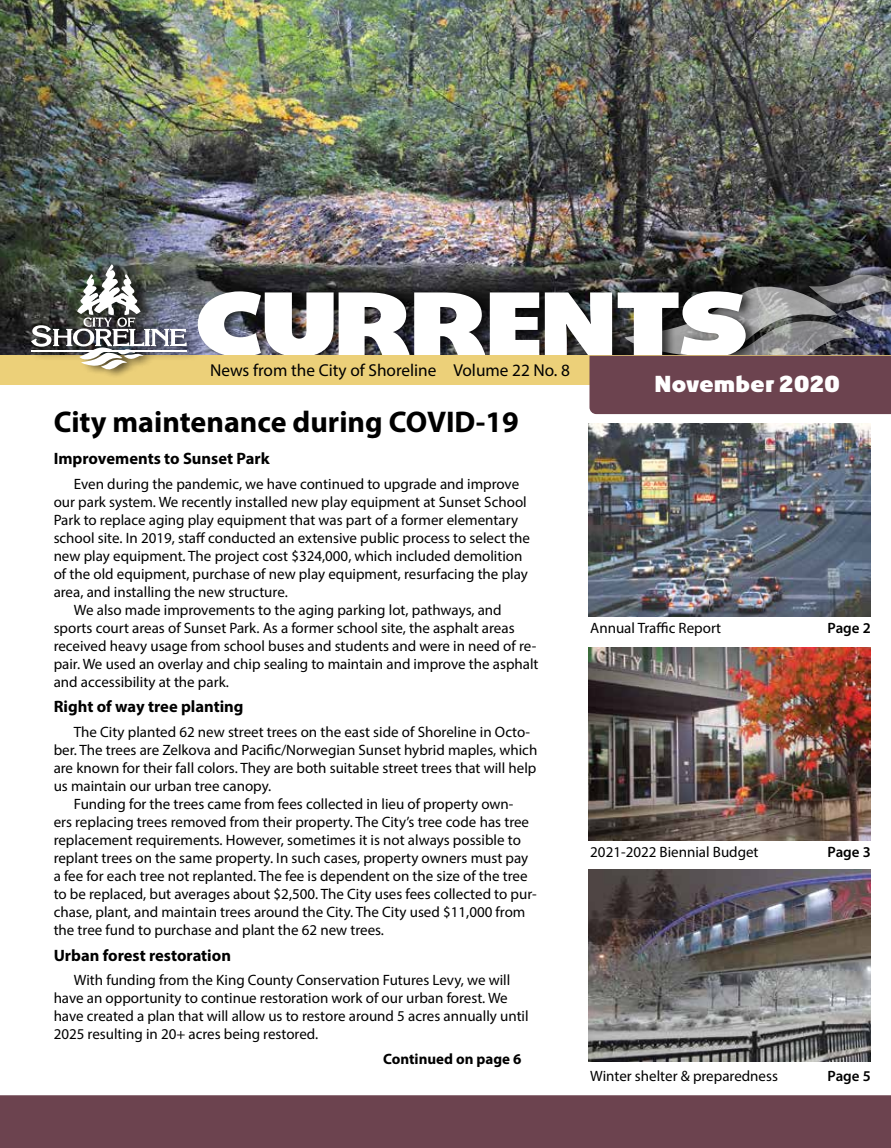
<style>
.page{position:relative;width:891px;height:1148px;background:#fff}
.page>*{position:absolute;margin:0;border:0;box-sizing:border-box;transform-origin:0 0}
.t1{font:88.5px "Dez Boulder Ego";letter-spacing:-.015em;color:#fff;scale:1.19 1}
.t2{font:700 30px "Myriad Pro";color:#000}
.t3{font:22.5px "Dez Boulder Ego";letter-spacing:.04em;color:#fff}
.t4{font:17.25px "Myriad Pro";color:#000}
.t5{font:700 16.5px "Myriad Pro";color:#000}
.t6{font:15px/18px "Myriad Pro";color:#000}
.t7{font:700 15px "Myriad Pro";color:#000}
.t8{font:600 15px "Myriad Pro";color:#000}
</style>
<div class="page">
<img style="left:0;top:0;width:891px;height:356px">
<div style="left:197px;top:285px;width:563px;height:81px;background:#000;opacity:.66"></div>
<div style="left:0;top:356px;width:891px;height:29px;background:#ecd079"></div>
<svg style="left:590px;top:273px;width:301px;height:141px;background:#5b4a4f"></svg>
<div style="left:30px;top:258px;width:171px;height:120px;background:#000;opacity:.75"></div>
<svg style="left:31px;top:264px;width:156px;height:107px"></svg>
<img style="left:588px;top:423px;width:282px;height:194px">
<img style="left:588px;top:647px;width:282px;height:194px">
<img style="left:588px;top:869px;width:282px;height:192px">
<div style="left:0;top:1095px;width:891px;height:53px;background:#6c434f"></div>
<h1 class="t1" style="left:196px;top:256px;width:464px">CURRENTS</h1>
<p class="t4" style="left:210px;top:360px;width:362px">News from the City of Shoreline Volume 22 No. 8</p>
<h3 class="t3" style="left:655px;top:367px;width:187px">November 2020</h3>
<h2 class="t2" style="left:54px;top:402px;width:467px">City maintenance during COVID-19</h2>
<p class="t5" style="left:54px;top:447px;width:217px">Improvements to Sunset Park</p>
<p class="t6" style="left:74px;top:474px;width:447px">Even during the pandemic, we have continued to upgrade and improve</p>
<p class="t6" style="left:54px;top:492px;width:475px">our park system. We recently installed new play equipment at Sunset School</p>
<p class="t6" style="left:54px;top:510px;width:466px">Park to replace aging play equipment that was part of a former elementary</p>
<p class="t6" style="left:54px;top:528px;width:478px">school site. In 2019, staff conducted an extensive public process to select the</p>
<p class="t6" style="left:54px;top:546px;width:470px">new play equipment. The project cost $324,000, which included demolition</p>
<p class="t6" style="left:54px;top:564px;width:476px">of the old equipment, purchase of new play equipment, resurfacing the play</p>
<p class="t6" style="left:54px;top:582px;width:236px">area, and installing the new structure.</p>
<p class="t6" style="left:74px;top:600px;width:429px">We also made improvements to the aging parking lot, pathways, and</p>
<p class="t6" style="left:54px;top:618px;width:462px">sports court areas of Sunset Park. As a former school site, the asphalt areas</p>
<p class="t6" style="left:54px;top:636px;width:484px">received heavy usage from school buses and students and were in need of re-</p>
<p class="t6" style="left:54px;top:654px;width:486px">pair. We used an overlay and chip sealing to maintain and improve the asphalt</p>
<p class="t6" style="left:54px;top:672px;width:177px">and accessibility at the park.</p>
<p class="t5" style="left:54px;top:696px;width:191px">Right of way tree planting</p>
<p class="t6" style="left:74px;top:722px;width:458px">The City planted 62 new street trees on the east side of Shoreline in Octo-</p>
<p class="t6" style="left:54px;top:740px;width:485px">ber. The trees are Zelkova and Pacific/Norwegian Sunset hybrid maples, which</p>
<p class="t6" style="left:54px;top:758px;width:484px">are known for their fall colors. They are both suitable street trees that will help</p>
<p class="t6" style="left:54px;top:776px;width:219px">us maintain our urban tree canopy.</p>
<p class="t6" style="left:74px;top:794px;width:441px">Funding for the trees came from fees collected in lieu of property own-</p>
<p class="t6" style="left:54px;top:812px;width:477px">ers replacing trees removed from their property. The City’s tree code has tree</p>
<p class="t6" style="left:54px;top:830px;width:469px">replacement requirements. However, sometimes it is not always possible to</p>
<p class="t6" style="left:54px;top:848px;width:476px">replant trees on the same property. In such cases, property owners must pay</p>
<p class="t6" style="left:54px;top:866px;width:475px">a fee for each tree not replanted. The fee is dependent on the size of the tree</p>
<p class="t6" style="left:54px;top:884px;width:485px">to be replaced, but averages about $2,500. The City uses fees collected to pur-</p>
<p class="t6" style="left:54px;top:902px;width:473px">chase, plant, and maintain trees around the City. The City used $11,000 from</p>
<p class="t6" style="left:54px;top:920px;width:332px">the tree fund to purchase and plant the 62 new trees.</p>
<p class="t5" style="left:54px;top:944px;width:179px">Urban forest restoration</p>
<p class="t6" style="left:54px;top:971px;width:477px;text-indent:20px">With funding from the King County Conservation Futures Levy, we will have an opportunity to continue restoration work of our urban forest. We have created a plan that will allow us to restore around 5 acres annually until 2025 resulting in 20+ acres being restored.</p>
<p class="t7" style="left:383px;top:1048px;width:140px">Continued on page 6</p>
<p class="t6" style="left:590px;top:618px;width:132px">Annual Traffic Report</p>
<p class="t8" style="left:828px;top:618px;width:45px">Page 2</p>
<p class="t6" style="left:590px;top:842px;width:170px">2021-2022 Biennial Budget</p>
<p class="t8" style="left:828px;top:842px;width:45px">Page 3</p>
<p class="t6" style="left:590px;top:1066px;width:189px">Winter shelter &amp; preparedness</p>
<p class="t8" style="left:828px;top:1066px;width:45px">Page 5</p>
</div>
